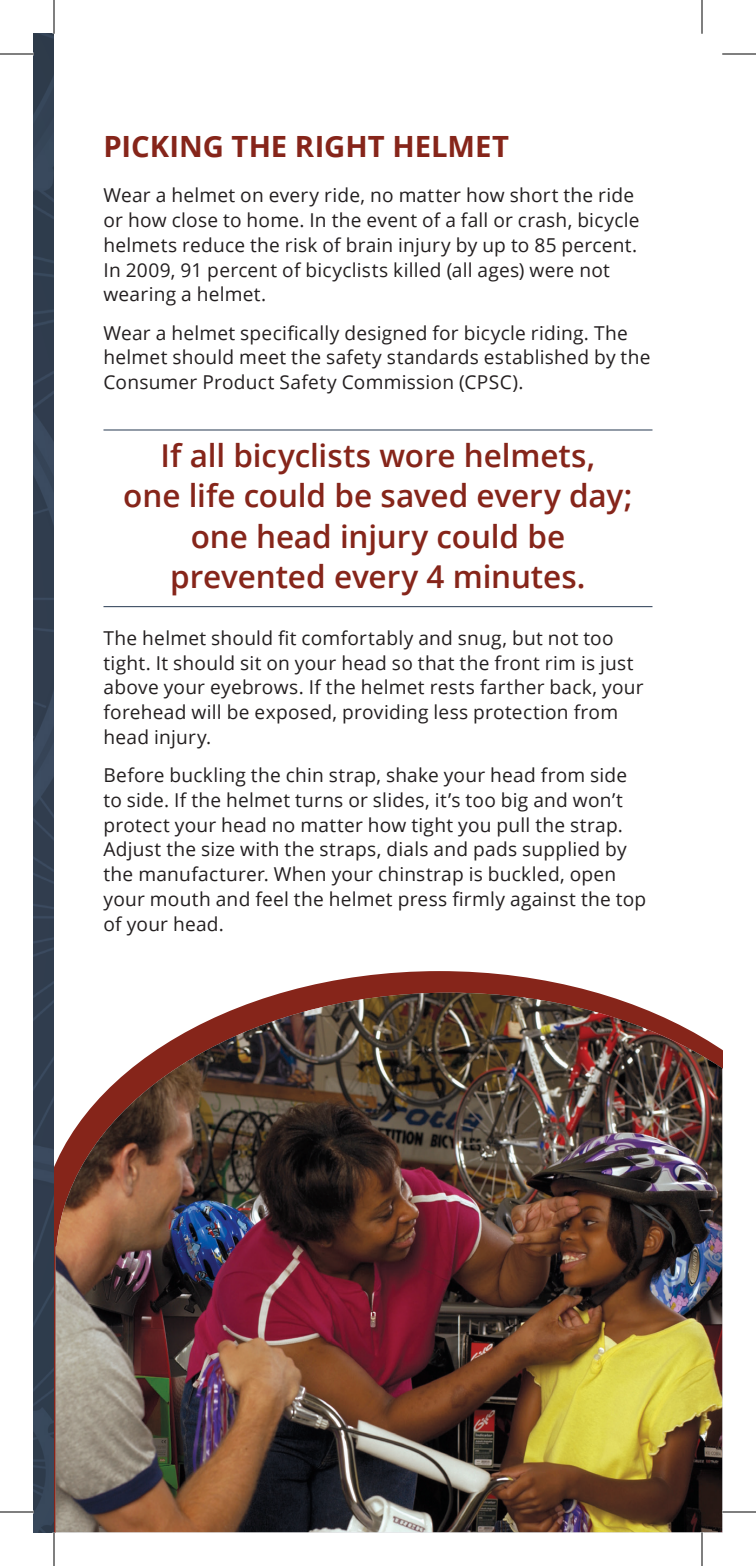
<style>
.page{position:relative;width:756px;height:1566px;background:#fff}
.page>*{position:absolute;margin:0;border:0;box-sizing:border-box;transform-origin:0 0}
.t1{font:600 31.5px/40.5px "Open Sans";letter-spacing:-.005em;color:#86251a;text-align:center}
.t2{font:700 29.25px "Open Sans";color:#86251a}
.t3{font:19.12px/24.8px "Open Sans";letter-spacing:.015em;color:#231f20}
</style>
<div class="page">
<svg style="left:54px;top:971px;width:544px;height:561px"></svg>
<img style="left:34px;top:34px;width:20px;height:1498px">
<img style="left:56px;top:993px;width:666px;height:539px">
<hr style="left:104px;top:429px;width:548px;height:2px;background:#3e4f64">
<hr style="left:104px;top:606px;width:548px;height:1px;background:#3e4f64">
<hr style="left:0;top:54px;width:34px;height:1px;background:#000">
<hr style="left:722px;top:54px;width:34px;height:1px;background:#000">
<hr style="left:0;top:1512px;width:34px;height:1px;background:#000">
<hr style="left:722px;top:1512px;width:34px;height:1px;background:#000">
<hr style="left:54px;top:0;width:1px;height:34px;background:#000">
<hr style="left:54px;top:1532px;width:1px;height:34px;background:#000">
<hr style="left:702px;top:0;width:1px;height:34px;background:#000">
<hr style="left:702px;top:1532px;width:1px;height:34px;background:#000">
<h2 class="t2" style="left:104px;top:126px;width:407px">PICKING THE RIGHT HELMET</h2>
<p class="t3" style="left:104px;top:183px;width:538px">Wear a helmet on every ride, no matter how short the ride or how close to home. In the event of a fall or crash, bicycle helmets reduce the risk of brain injury by up to 85 percent.<br>In 2009, 91 percent of bicyclists killed (all ages) were not wearing a helmet.</p>
<p class="t3" style="left:104px;top:320px;width:549px">Wear a helmet specifically designed for bicycle riding. The helmet should meet the safety standards established by the<br>Consumer Product Safety Commission (CPSC).</p>
<h1 class="t1" style="left:123px;top:434px;width:511px">If all bicyclists wore helmets,<br>one life could be saved every day; one head injury could be prevented every 4 minutes.</h1>
<p class="t3" style="left:104px;top:625px;width:542px">The helmet should fit comfortably and snug, but not too tight. It should sit on your head so that the front rim is just above your eyebrows. If the helmet rests farther back, your forehead will be exposed, providing less protection from head injury.</p>
<p class="t3" style="left:104px;top:762px;width:544px">Before buckling the chin strap, shake your head from side to side. If the helmet turns or slides, it’s too big and won’t protect your head no matter how tight you pull the strap.<br>Adjust the size with the straps, dials and pads supplied by the manufacturer. When your chinstrap is buckled, open your mouth and feel the helmet press firmly against the top of your head.</p>
</div>
